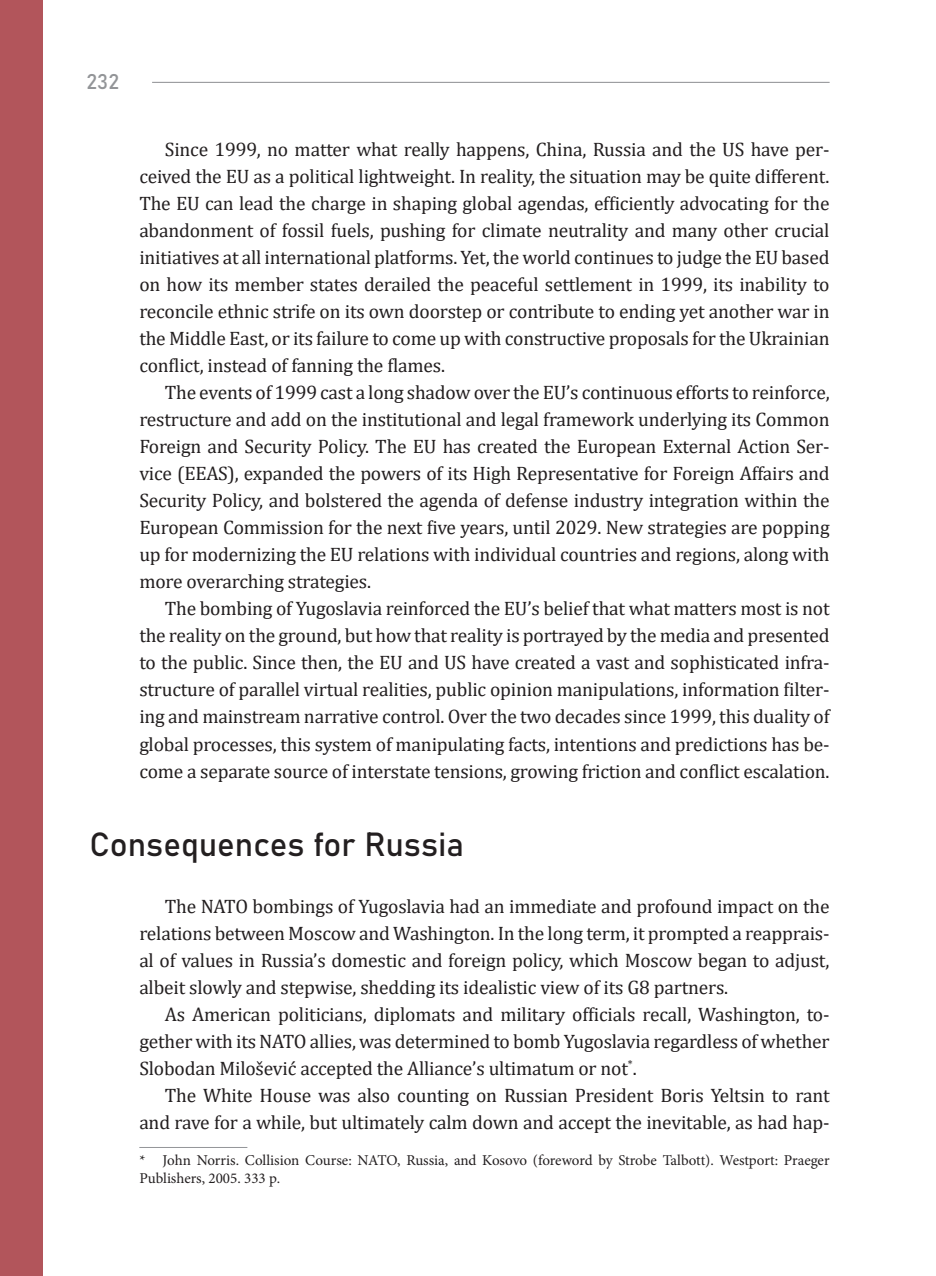
<style>
.page{position:relative;width:936px;height:1276px;background:#fff}
.page>*{position:absolute;margin:0;border:0;box-sizing:border-box;transform-origin:0 0}
.t1{font:33px "Bahnschrift";color:#231f20}
.t2{font:21px "Bahnschrift";color:#939598}
.Основной_текст{font:19.5px/27px "Cambria";letter-spacing:-.01em;color:#231f20;text-align:justify}
.Сноски{font:15px/18px "Minion Pro";letter-spacing:-.005em;color:#231f20}
</style>
<div class="page">
<hr style="left:152px;top:82px;width:677px;height:1px;background:#939598">
<div style="left:0;top:0;width:42px;height:1276px;background:#b2555b"></div>
<hr style="left:139px;top:1147px;width:108px;height:1px;background:#939598">
<p class="t2" style="left:86px;top:65px;width:34px">232</p>
<p class="Основной_текст" style="left:139px;top:136px;width:691px;text-indent:26px">Since 1999, no matter what really happens, China, Russia and the US have per&shy;ceived the EU as a political lightweight. In reality, the situation may be quite different.<br>The EU can lead the charge in shaping global agendas, efficiently advocating for the abandonment of fossil fuels, pushing for climate neutrality and many other crucial initiatives at all international platforms. Yet, the world continues to judge the EU based on how its member states derailed the peaceful settlement in 1999, its inability to reconcile ethnic strife on its own doorstep or contribute to ending yet another war in the Middle East, or its failure to come up with constructive proposals for the Ukrainian conflict, instead of fanning the flames.</p>
<p class="Основной_текст" style="left:139px;top:379px;width:691px;text-indent:26px">The events of 1999 cast a long shadow over the EU’s continuous efforts to reinforce, restructure and add on the institutional and legal framework underlying its Common Foreign and Security Policy. The EU has created the European External Action Ser&shy;vice (EEAS), expanded the powers of its High Representative for Foreign Affairs and Security Policy, and bolstered the agenda of defense industry integration within the European Commission for the next five years, until 2029. New strategies are popping up for modernizing the EU relations with individual countries and regions, along with more overarching strategies.</p>
<p class="Основной_текст" style="left:139px;top:595px;width:691px;text-indent:26px">The bombing of Yugoslavia reinforced the EU’s belief that what matters most is not the reality on the ground, but how that reality is portrayed by the media and presented to the public. Since then, the EU and US have created a vast and sophisticated infra&shy;structure of parallel virtual realities, public opinion manipulations, information filter&shy;ing and mainstream narrative control. Over the two decades since 1999, this duality of global processes, this system of manipulating facts, intentions and predictions has be&shy;come a separate source of interstate tensions, growing friction and conflict escalation.</p>
<p class="t1" style="left:89px;top:819px;width:376px">Consequences for Russia</p>
<p class="Основной_текст" style="left:139px;top:892px;width:691px;text-indent:26px">The NATO bombings of Yugoslavia had an immediate and profound impact on the relations between Moscow and Washington. In the long term, it prompted a reapprais&shy;al of values in Russia’s domestic and foreign policy, which Moscow began to adjust, albeit slowly and stepwise, shedding its idealistic view of its G8 partners.</p>
<p class="Основной_текст" style="left:139px;top:1000px;width:691px;text-indent:26px">As American politicians, diplomats and military officials recall, Washington, to&shy;gether with its NATO allies, was determined to bomb Yugoslavia regardless of whether Slobodan Milošević accepted the Alliance’s ultimatum or not<sup>*</sup>.</p>
<p class="Основной_текст" style="left:139px;top:1081px;width:691px;text-align:right">The White House was also counting on Russian President Boris Yeltsin to rant and rave for a while, but ultimately calm down and accept the inevitable, as had hap-</p>
<p class="Сноски" style="left:139px;top:1151px;width:691px">* John Norris. Collision Course: NATO, Russia, and Kosovo (foreword by Strobe Talbott). Westport: Praeger<br>Publishers, 2005. 333 p.</p>
</div>
